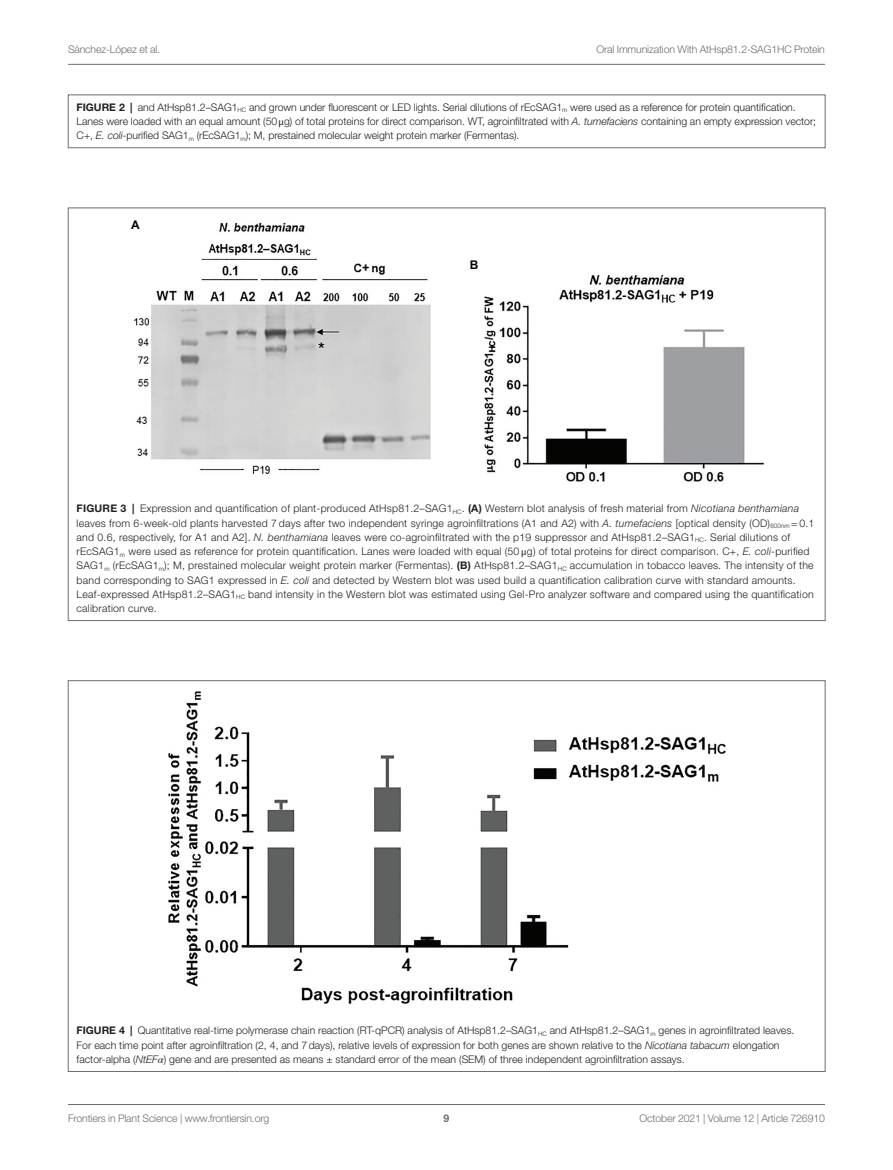
<style>
.page{position:relative;width:893px;height:1170px;background:#fff}
.page>*{position:absolute;margin:0;border:0;box-sizing:border-box;transform-origin:0 0}
.t1{font:700 12px "Arial";color:#040503}
.FIG_LEG{font:300 10.5px/14.2px "Helvetica Neue LT Std";letter-spacing:.02em;color:#231f20}
.FIG_LEG-2{font:300 10.5px/14.2px "Helvetica Neue LT Std";color:#231f20}
.FIG_LEG-3{font:300 10.5px/14.2px "Helvetica Neue LT Std";letter-spacing:-.005em;color:#231f20}
.t2{font:300 10.5px "Helvetica Neue LT Std";letter-spacing:-.015em;color:#6c6d70}
.t3{font:700 10.5px "Helvetica Neue LT Std";color:#6c6d70}
.s1{font-weight:700}
.s2{font-family:"STIX General";font-weight:400}
.s3{font-style:italic}
.s4{font-family:"STIX General";font-weight:400;font-style:italic}
</style>
<div class="page">
<hr style="left:68px;top:64px;width:757px;height:1px;background:#6c6d70">
<hr style="left:68px;top:1104px;width:757px;height:1px;background:#6c6d70">
<div style="left:68px;top:95px;width:757px;height:53px;border:1px solid #6c6d70"></div>
<img style="left:134px;top:222px;width:630px;height:260px">
<img style="left:168px;top:691px;width:558px;height:313px">
<p class="t2" style="left:68px;top:42px;width:94px">Sánchez-López et al.</p>
<p class="t2" style="left:596px;top:42px;width:230px">Oral Immunization With AtHsp81.2-SAG1HC Protein</p>
<p class="FIG_LEG-3" style="left:77px;top:100px;width:741px"><span class="s1">FIGURE 2 |</span> and AtHsp81.2–SAG1<sub>HC</sub> and grown under fluorescent or LED lights. Serial dilutions of rEcSAG1<sub>m</sub> were used as a reference for protein quantification.<br>Lanes were loaded with an equal amount (50<span class="s2">μ</span>g) of total proteins for direct comparison. WT, agroinfiltrated with <span class="s3">A. tumefaciens</span> containing an empty expression vector;<br>C+, <span class="s3">E. coli</span>-purified SAG1<sub>m</sub> (rEcSAG1<sub>m</sub>); M, prestained molecular weight protein marker (Fermentas).</p>
<p class="t1" style="left:131px;top:216px;width:10px">A</p>
<p class="t1" style="left:470px;top:256px;width:10px">B</p>
<p class="FIG_LEG" style="left:77px;top:501px;width:739px"><span class="s1">FIGURE 3 |</span> Expression and quantification of plant-produced AtHsp81.2–SAG1<sub>HC</sub>. <span class="s1">(A)</span> Western blot analysis of fresh material from <span class="s3">Nicotiana benthamiana </span>leaves from 6-week-old plants harvested 7 days after two independent syringe agroinfiltrations (A1 and A2) with <span class="s3">A. tumefaciens</span> [optical density (OD)<sub>600nm</sub> = 0.1 and 0.6, respectively, for A1 and A2]. <span class="s3">N. benthamiana</span> leaves were co-agroinfiltrated with the p19 suppressor and AtHsp81.2–SAG1<sub>HC</sub>. Serial dilutions of rEcSAG1<sub>m</sub> were used as reference for protein quantification. Lanes were loaded with equal (50 <span class="s2">μ</span>g) of total proteins for direct comparison. C+, <span class="s3">E. coli</span>-purified SAG1<sub>m</sub> (rEcSAG1<sub>m</sub>); M, prestained molecular weight protein marker (Fermentas). <span class="s1">(B)</span> AtHsp81.2–SAG1<sub>HC</sub> accumulation in tobacco leaves. The intensity of the band corresponding to SAG1 expressed in <span class="s3">E. coli</span> and detected by Western blot was used build a quantification calibration curve with standard amounts.<br>Leaf-expressed AtHsp81.2–SAG1<sub>HC</sub> band intensity in the Western blot was estimated using Gel-Pro analyzer software and compared using the quantification calibration curve.</p>
<p class="FIG_LEG-2" style="left:77px;top:1023px;width:719px"><span class="s1">FIGURE 4 |</span> Quantitative real-time polymerase chain reaction (RT-qPCR) analysis of AtHsp81.2–SAG1<sub>HC</sub> and AtHsp81.2–SAG1<sub>m</sub> genes in agroinfiltrated leaves.<br>For each time point after agroinfiltration (2, 4, and 7days), relative levels of expression for both genes are shown relative to the <span class="s3">Nicotiana tabacum</span> elongation factor-alpha (<span class="s3">NtEF</span><span class="s4">α</span>) gene and are presented as means ± standard error of the mean (SEM) of three independent agroinfiltration assays.</p>
<p class="t2" style="left:68px;top:1111px;width:203px">Frontiers in Plant Science | www.frontiersin.org</p>
<p class="t3" style="left:444px;top:1111px;width:7px">9</p>
<p class="t2" style="left:640px;top:1111px;width:187px">October 2021 | Volume 12 | Article 726910</p>
</div>
